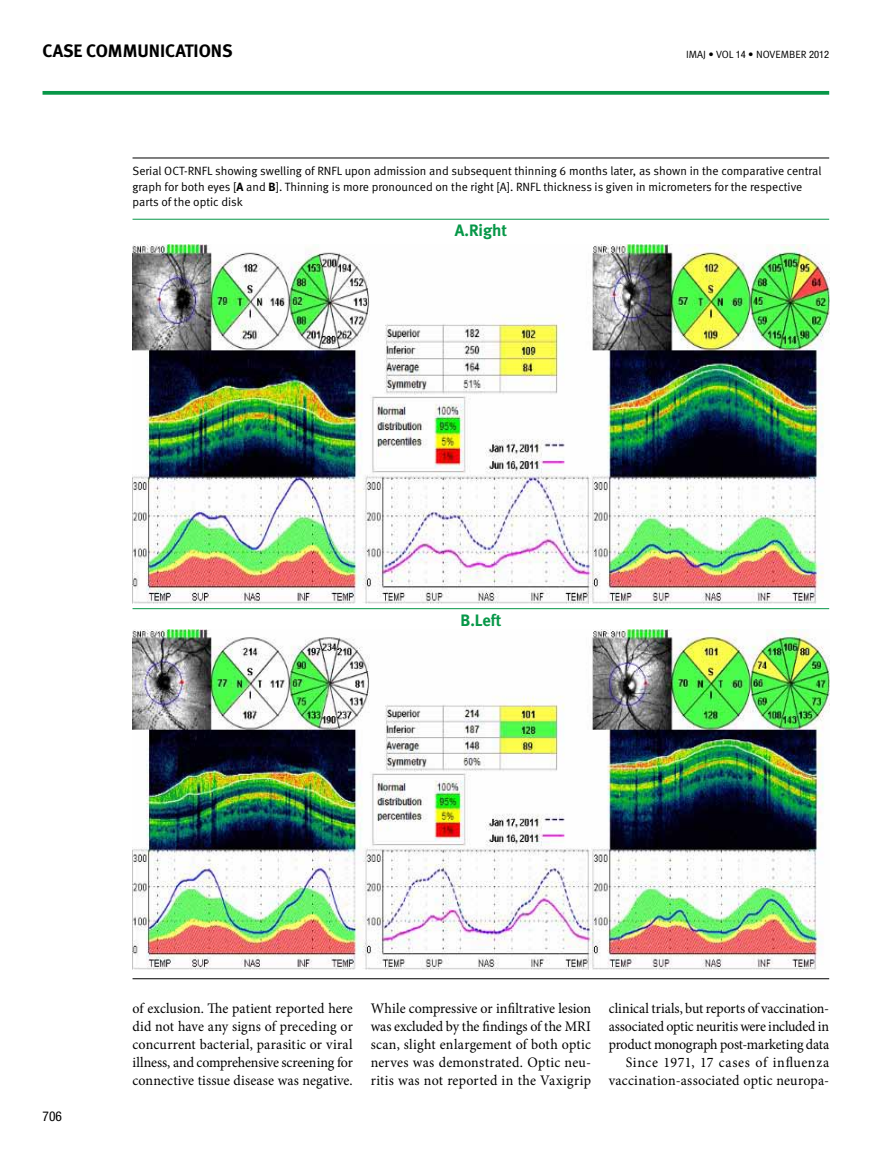
<style>
.page{position:relative;width:893px;height:1149px;background:#fff}
.page>*{position:absolute;margin:0;border:0;box-sizing:border-box;transform-origin:0 0}
.t1{font:700 18px "Meta";color:#000}
.t2{font:700 16.5px "Meta";color:#079748}
.t3{font:14.55px/18px "Minion Pro";letter-spacing:.005em;color:#000;text-align:justify;scale:.96 1}
.t4{font:14.55px "Minion Pro";letter-spacing:-.015em;color:#000;scale:.96 1}
.t5{font:condensed 13.5px "Helvetica Neue";color:#000}
.t6{font:12px/15.3px "Meta Normal";color:#000}
.t7{font:10.5px "Meta Normal";color:#000}
.s1{font-family:"Helvetica Neue";font-stretch:condensed;font-size:10.2px}
.s2{font-family:"Meta";font-weight:700}
</style>
<div class="page">
<svg style="left:43px;top:91px;width:786px;height:4px;background:#189e54"></svg>
<img style="left:133px;top:245px;width:696px;height:358px">
<img style="left:133px;top:629px;width:696px;height:340px">
<hr style="left:133px;top:158px;width:696px;height:1px;background:#000">
<hr style="left:133px;top:219px;width:696px;height:1px;background:#079748">
<hr style="left:133px;top:608px;width:696px;height:1px;background:#079748">
<hr style="left:133px;top:978px;width:696px;height:1px;background:#000">
<p class="t1" style="left:43px;top:40px;width:192px">CASE COMMUNICATIONS</p>
<p class="t7" style="left:686px;top:48px;width:145px">IMAJ • VOL <span class="s1">14</span> • november <span class="s1">2012</span></p>
<p class="t6" style="left:133px;top:163px;width:690px">Serial OCT-RNFL showing swelling of RNFL upon admission and subsequent thinning 6 months later, as shown in the comparative central</p>
<p class="t6" style="left:133px;top:178px;width:671px">graph for both eyes <span class="s2">A</span>[ and <span class="s2">B</span> .] Thinning is more pronounced on the right .]A[ RNFL thickness is given in micrometers for the respective parts of the optic disk</p>
<p class="t2" style="left:455px;top:221px;width:54px">.A RIGHT</p>
<p class="t2" style="left:460px;top:610px;width:42px">B.LEFT</p>
<p class="t5" style="left:43px;top:1108px;width:21px">706</p>
<p class="t3" style="left:133px;top:999px;width:231px">of exclusion. The patient reported here did not have any signs of preceding or concurrent bacterial, parasitic or viral illness, and comprehensive screening for connective tissue disease was negative.</p>
<p class="t3" style="left:371px;top:999px;width:231px">While compressive or infiltrative lesion was excluded by the findings of the MRI scan, slight enlargement of both optic</p>
<p class="t3" style="left:371px;top:1053px;width:231px">nerves was demonstrated. Optic neu-</p>
<p class="t3" style="left:371px;top:1071px;width:231px">ritis was not reported in the Vaxigrip</p>
<p class="t3" style="left:609px;top:999px;width:231px">clinical trials, but reports of vaccination-</p>
<p class="t3" style="left:609px;top:1035px;width:231px;text-align:right">product monograph post-marketing data<br>Since 1971, 17 cases of influenza</p>
<p class="t4" style="left:609px;top:1016px;width:231px">associated optic neuritis were included in</p>
<p class="t3" style="left:609px;top:1071px;width:231px">vaccination-associated optic neuropa-</p>
</div>
